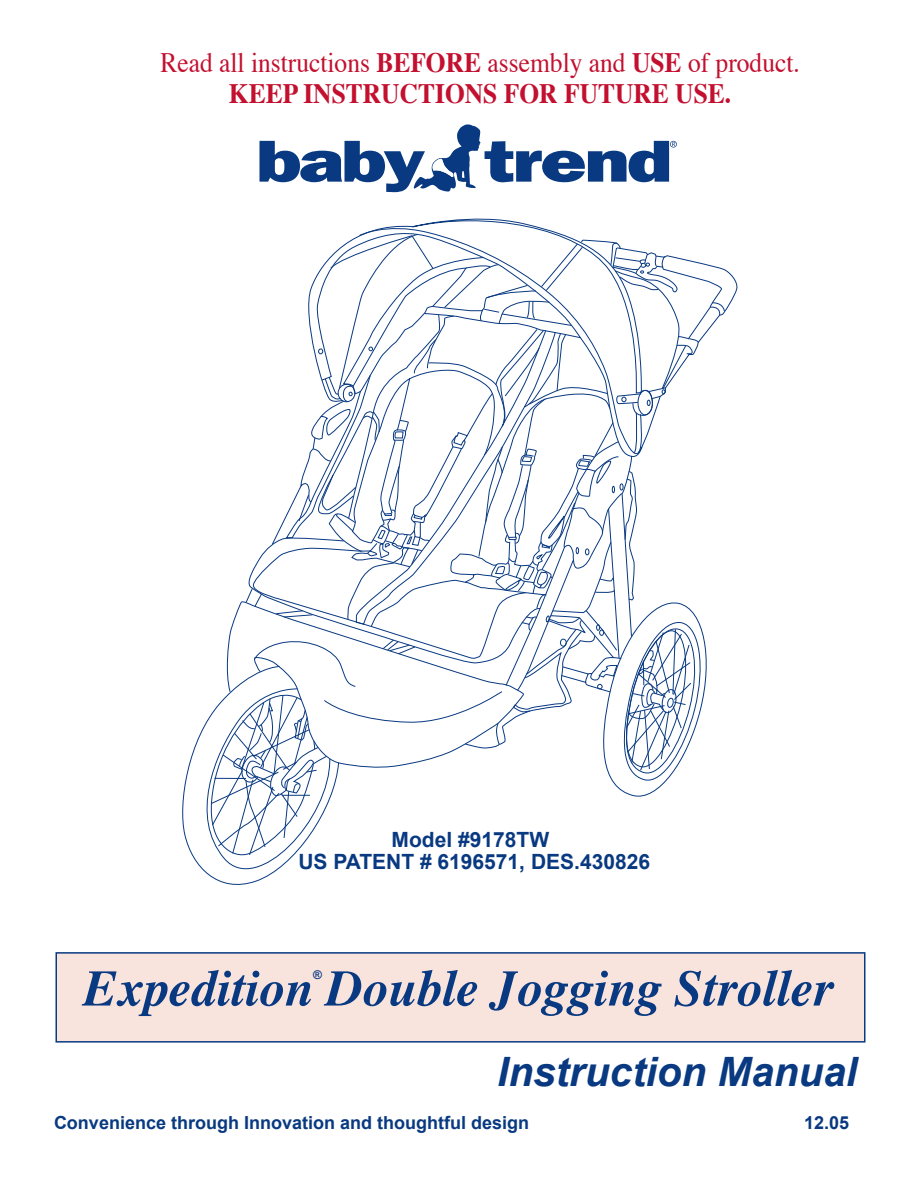
<style>
.page{position:relative;width:918px;height:1188px;background:#fff}
.page>*{position:absolute;margin:0;border:0;box-sizing:border-box;transform-origin:0 0}
.t1{font:italic 700 51px "Times";color:#083981}
.t2{font:italic 700 40.5px "Arial";color:#083981}
.t3{font:28.05px/31.5px "Times";color:#c3102f;text-align:center;scale:.91 1}
.t4{font:700 21px/22.5px "Arial";color:#083981;text-align:center}
.t5{font:700 18px "Arial";color:#083981}
.t6{font:700 12px "Arial";color:#083981}
.s1{font-weight:700}
</style>
<div class="page">
<svg style="left:260px;top:125px;width:417px;height:67px"></svg>
<div style="left:56px;top:953px;width:809px;height:89px;background:#f8e3dd"></div>
<div style="left:56px;top:952px;width:810px;height:91px;border:2px solid #083981"></div>
<svg style="left:371px;top:221px;width:182px;height:10px"></svg>
<svg style="left:182px;top:233px;width:555px;height:652px"></svg>
<p class="t3" style="left:160px;top:48px;width:704px">Read all instructions <span class="s1">BEFORE</span> assembly and <span class="s1">USE</span> of product.<br><span class="s1">KEEP INSTRUCTIONS FOR FUTURE USE.</span></p>
<p class="t4" style="left:298px;top:828px;width:353px">Model #9178TW<br>US PATENT # 6196571, DES.430826</p>
<h1 class="t1" style="left:83px;top:955px;width:751px">Expedition Double Jogging Stroller</h1>
<p class="t6" style="left:313px;top:968px;width:10px">®</p>
<h2 class="t2" style="left:497px;top:1049px;width:362px">Instruction Manual</h2>
<p class="t5" style="left:54px;top:1112px;width:477px">Convenience through Innovation and thoughtful design</p>
<p class="t5" style="left:804px;top:1112px;width:47px">12.05</p>
</div>
